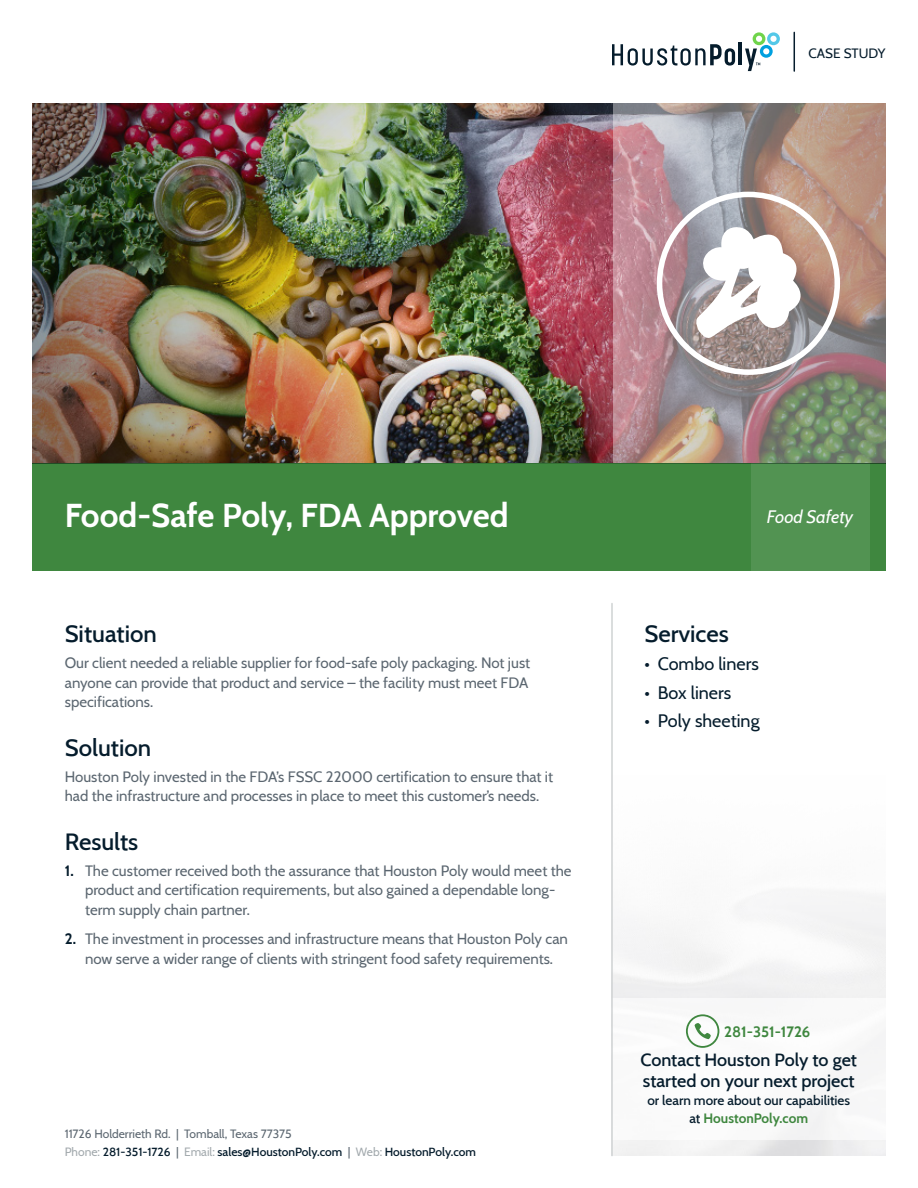
<style>
.page{position:relative;width:918px;height:1188px;background:#fff}
.page>*{position:absolute;margin:0;border:0;box-sizing:border-box;transform-origin:0 0}
.t1{font:700 33px "Cabin";letter-spacing:-.005em;color:#fff}
.Heading{font:500 24px "Cabin";color:#051c2c}
.CTA_Large_Text{font:500 18px/21.6px "Cabin";color:#051c2c}
.t2{font:18px "Cabin";color:#051c2c}
.Category{font:italic 18px "Cabin";color:#fff}
.Body{font:15px/19.5px "Cabin";color:#5b6670}
.CTA_Phone_Number{font:700 15px "Cabin";color:#3f873f}
.CTA_Small_Text{font:500 13.5px/18px "Cabin";color:#051c2c;text-align:center}
.t3{font:13.5px "Cabin";color:#051c2c}
.t4{font:500 12px/18px "Cabin";color:#051c2c}
.s1{font-weight:700;color:#051c2c}
.s2{font-weight:400;color:#5b6670}
.s3{font-weight:400;color:#a2a9ad}
.s4{font-weight:700;color:#3f873f}
</style>
<div class="page">
<svg style="left:612px;top:44px;width:123px;height:22px"></svg>
<hr style="left:739px;top:43px;width:3px;height:22px;background:#051c2c">
<svg style="left:745px;top:32px;width:35px;height:39px"></svg>
<hr style="left:794px;top:32px;width:1px;height:39px;background:#051c2c">
<hr style="left:611px;top:604px;width:2px;height:552px;background:#cfd2d3">
<div style="left:32px;top:463px;width:854px;height:108px;background:#3f873f"></div>
<div style="left:751px;top:463px;width:118px;height:108px;background:#529352"></div>
<svg style="left:686px;top:1014px;width:33px;height:34px"></svg>
<img style="left:32px;top:103px;width:581px;height:360px">
<svg style="left:613px;top:103px;width:273px;height:360px;background:#a69089"></svg>
<svg style="left:657px;top:192px;width:183px;height:183px"></svg>
<p class="t3" style="left:809px;top:43px;width:78px">CASE STUDY</p>
<p class="t1" style="left:65px;top:489px;width:445px">Food-Safe Poly, FDA Approved</p>
<p class="Category" style="left:767px;top:502px;width:88px">Food Safety</p>
<p class="Heading" style="left:65px;top:615px;width:93px">Situation</p>
<p class="Body" style="left:65px;top:652px;width:467px;text-align:justify">Our client needed a reliable supplier for food-safe poly packaging. Not just anyone can provide that product and service – the facility must meet FDA specifications.</p>
<p class="Heading" style="left:65px;top:728px;width:88px">Solution</p>
<p class="Body" style="left:65px;top:766px;width:490px">Houston Poly invested in the FDA’s FSSC 22000 certification to ensure that it had the infrastructure and processes in place to meet this customer’s needs.</p>
<p class="Heading" style="left:65px;top:822px;width:75px">Results</p>
<p class="Body" style="left:85px;top:860px;width:488px;text-indent:-20px"><span class="s1">1.</span> The customer received both the assurance that Houston Poly would meet the product and certification requirements, but also gained a dependable long&shy;term supply chain partner.</p>
<p class="Body" style="left:65px;top:928px;width:505px;text-align:center"><span class="s1">2.</span> The investment in processes and infrastructure means that Houston Poly can now serve a wider range of clients with stringent food safety requirements.</p>
<p class="t4" style="left:65px;top:1124px;width:413px"><span class="s2">11726 Holderrieth Rd. | Tomball, Texas 77375<br></span><span class="s3">Phone:</span> 281-351-1726 <span class="s2">|</span> <span class="s3">Email:</span> sales@HoustonPoly.com <span class="s2">|</span> <span class="s3">Web:</span> HoustonPoly.com</p>
<p class="Heading" style="left:644px;top:615px;width:86px">Services</p>
<p class="t2" style="left:644px;top:650px;width:116px">• Combo liners</p>
<p class="t2" style="left:644px;top:678px;width:88px">• Box liners</p>
<p class="t2" style="left:644px;top:707px;width:117px">• Poly sheeting</p>
<p class="CTA_Phone_Number" style="left:724px;top:1020px;width:88px">281-351-1726</p>
<p class="CTA_Large_Text" style="left:641px;top:1047px;width:218px">Contact Houston Poly to get started on your next project</p>
<p class="CTA_Small_Text" style="left:647px;top:1091px;width:204px">or learn more about our capabilities at <span class="s4">HoustonPoly.com</span></p>
</div>
